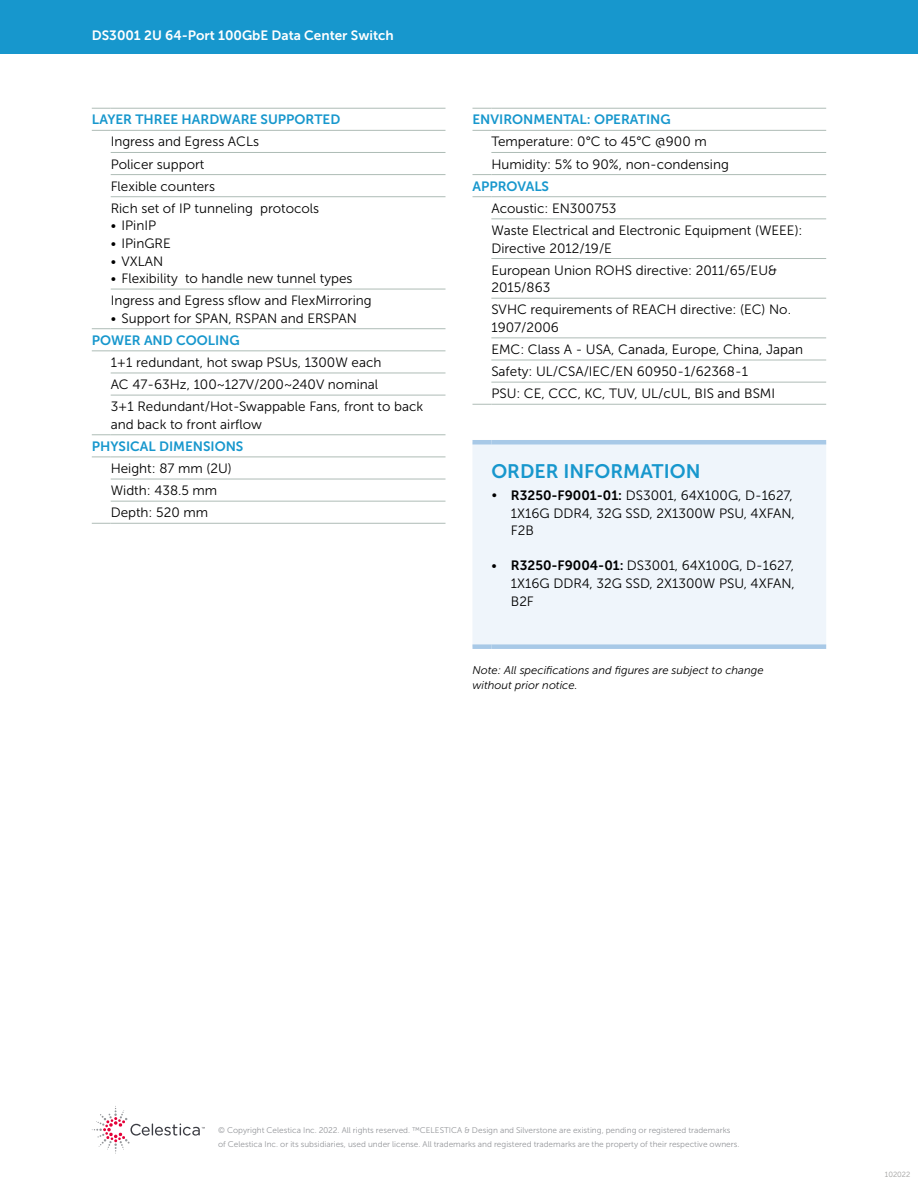
<style>
.page{position:relative;width:918px;height:1188px;background:#fff}
.page>*{position:absolute;margin:0;border:0;box-sizing:border-box;transform-origin:0 0}
.t1{font:19.5px "Museo Sans 700";color:#1797cd}
.t2{font:13.5px/22.2px "Museo Sans 300";color:#000}
.t3{font:13.5px "Museo Sans 700";color:#1797cd}
.t4{font:13.5px "Museo Sans 700";color:#fff}
.t5{font:italic 11.25px/15px "Museo Sans 300";color:#000}
.t6{font:8.25px/14px "Museo Sans 300";color:#94969a}
.t7{font:7.5px "Museo Sans 300";color:#9d9d9c}
.s1{font-family:"Museo Sans 700"}
</style>
<div class="page">
<div style="left:0;top:0;width:918px;height:54px;background:#1797cd"></div>
<svg style="left:92px;top:1106px;width:113px;height:48px"></svg>
<svg style="left:92px;top:108px;width:19px;height:1px"></svg>
<hr style="left:111px;top:108px;width:335px;height:1px;background:#aebcb6">
<svg style="left:92px;top:130px;width:19px;height:1px"></svg>
<hr style="left:111px;top:130px;width:335px;height:1px;background:#aebcb6">
<hr style="left:111px;top:152px;width:335px;height:1px;background:#aebcb6">
<hr style="left:111px;top:174px;width:335px;height:1px;background:#aebcb6">
<hr style="left:111px;top:196px;width:335px;height:1px;background:#aebcb6">
<hr style="left:111px;top:289px;width:335px;height:1px;background:#aebcb6">
<svg style="left:92px;top:328px;width:19px;height:1px"></svg>
<hr style="left:111px;top:328px;width:335px;height:1px;background:#aebcb6">
<svg style="left:92px;top:351px;width:19px;height:1px"></svg>
<hr style="left:111px;top:351px;width:335px;height:1px;background:#aebcb6">
<hr style="left:111px;top:373px;width:335px;height:1px;background:#aebcb6">
<hr style="left:111px;top:395px;width:335px;height:1px;background:#aebcb6">
<svg style="left:92px;top:435px;width:19px;height:1px"></svg>
<hr style="left:111px;top:435px;width:335px;height:1px;background:#aebcb6">
<svg style="left:92px;top:457px;width:19px;height:1px"></svg>
<hr style="left:111px;top:457px;width:335px;height:1px;background:#aebcb6">
<hr style="left:111px;top:479px;width:335px;height:1px;background:#aebcb6">
<hr style="left:111px;top:501px;width:335px;height:1px;background:#aebcb6">
<svg style="left:92px;top:523px;width:19px;height:1px"></svg>
<hr style="left:111px;top:523px;width:335px;height:1px;background:#aebcb6">
<svg style="left:472px;top:108px;width:19px;height:1px"></svg>
<hr style="left:491px;top:108px;width:335px;height:1px;background:#aebcb6">
<svg style="left:472px;top:130px;width:19px;height:1px"></svg>
<hr style="left:491px;top:130px;width:335px;height:1px;background:#aebcb6">
<hr style="left:491px;top:152px;width:335px;height:1px;background:#aebcb6">
<svg style="left:472px;top:174px;width:19px;height:1px"></svg>
<hr style="left:491px;top:174px;width:335px;height:1px;background:#aebcb6">
<svg style="left:472px;top:196px;width:19px;height:1px"></svg>
<hr style="left:491px;top:196px;width:335px;height:1px;background:#aebcb6">
<hr style="left:491px;top:219px;width:335px;height:1px;background:#aebcb6">
<hr style="left:491px;top:258px;width:335px;height:1px;background:#aebcb6">
<hr style="left:491px;top:298px;width:335px;height:1px;background:#aebcb6">
<hr style="left:491px;top:338px;width:335px;height:1px;background:#aebcb6">
<hr style="left:491px;top:360px;width:335px;height:1px;background:#aebcb6">
<hr style="left:491px;top:382px;width:335px;height:1px;background:#aebcb6">
<svg style="left:472px;top:404px;width:19px;height:1px"></svg>
<hr style="left:491px;top:404px;width:335px;height:1px;background:#aebcb6">
<div style="left:472px;top:444px;width:354px;height:200px;background:#eff5fb"></div>
<hr style="left:472px;top:440px;width:19px;height:4px;background:#a8c9e7">
<hr style="left:491px;top:440px;width:335px;height:4px;background:#a8c9e7">
<div style="left:472px;top:644px;width:19px;height:5px;background:#a8c9e7"></div>
<div style="left:491px;top:644px;width:335px;height:5px;background:#a8c9e7"></div>
<p class="t4" style="left:92px;top:28px;width:303px">DS3001 2U 64-Port 100GbE Data Center Switch</p>
<p class="t3" style="left:92px;top:112px;width:250px">LAYER THREE HARDWARE SUPPORTED</p>
<p class="t2" style="left:111px;top:131px;width:210px">Ingress and Egress ACLs<br>Policer support<br>Flexible counters<br>Rich set of IP tunneling protocols</p>
<p class="t2" style="left:111px;top:215px;width:47px">• IPinIP</p>
<p class="t2" style="left:111px;top:232px;width:62px">• IPinGRE</p>
<p class="t2" style="left:111px;top:250px;width:54px">• VXLAN</p>
<p class="t2" style="left:111px;top:267px;width:263px">• Flexibility to handle new tunnel types<br>Ingress and Egress sflow and FlexMirroring</p>
<p class="t2" style="left:111px;top:307px;width:248px">• Support for SPAN, RSPAN and ERSPAN</p>
<p class="t3" style="left:92px;top:333px;width:149px">POWER AND COOLING</p>
<p class="t2" style="left:111px;top:351px;width:314px">1+1 redundant, hot swap PSUs, 1300W each<br>AC 47-63Hz, 100~127V/200~240V nominal<br>3+1 Redundant/Hot-Swappable Fans, front to back</p>
<p class="t2" style="left:111px;top:413px;width:153px">and back to front airflow</p>
<p class="t3" style="left:92px;top:439px;width:153px">PHYSICAL DIMENSIONS</p>
<p class="t2" style="left:111px;top:457px;width:123px">Height: 87 mm (2U)<br>Width: 438.5 mm<br>Depth: 520 mm</p>
<p class="t3" style="left:472px;top:112px;width:200px">ENVIRONMENTAL: OPERATING</p>
<p class="t2" style="left:491px;top:131px;width:239px">Temperature: 0°C to 45°C @900 m<br>Humidity: 5% to 90%, non-condensing</p>
<p class="t3" style="left:472px;top:179px;width:78px">APPROVALS</p>
<p class="t2" style="left:491px;top:197px;width:313px">Acoustic: EN300753<br>Waste Electrical and Electronic Equipment (WEEE):</p>
<p class="t2" style="left:491px;top:237px;width:287px">Directive 2012/19/E<br>European Union ROHS directive: 2011/65/EU&amp;</p>
<p class="t2" style="left:491px;top:277px;width:301px">2015/863<br>SVHC requirements of REACH directive: (EC) No.</p>
<p class="t2" style="left:491px;top:316px;width:313px">1907/2006<br>EMC: Class A - USA, Canada, Europe, China, Japan Safety: UL/CSA/IEC/EN 60950-1/62368-1<br>PSU: CE, CCC, KC, TUV, UL/cUL, BIS and BSMI</p>
<h1 class="t1" style="left:491px;top:461px;width:211px">ORDER INFORMATION</h1>
<p class="t2" style="left:511px;top:487px;width:285px;line-height:17.5px;text-indent:-19px">• <span class="s1">R3250-F9001-01:</span> DS3001, 64X100G, D-1627,<br>1X16G DDR4, 32G SSD, 2X1300W PSU, 4XFAN,<br>F2B</p>
<p class="t2" style="left:511px;top:557px;width:285px;line-height:17.5px;text-align:justify;text-indent:-19px">• <span class="s1">R3250-F9004-01:</span> DS3001, 64X100G, D-1627, 1X16G DDR4, 32G SSD, 2X1300W PSU, 4XFAN, B2F</p>
<p class="t5" style="left:473px;top:663px;width:293px">Note: All specifications and figures are subject to change without prior notice.</p>
<p class="t6" style="left:218px;top:1123px;width:523px">© Copyright Celestica Inc. 2022. All rights reserved. ™CELESTICA &amp; Design and Silverstone are existing, pending or registered trademarks of Celestica Inc. or its subsidiaries, used under license. All trademarks and registered trademarks are the property of their respective owners.</p>
<p class="t7" style="left:885px;top:1171px;width:27px">102022</p>
</div>
